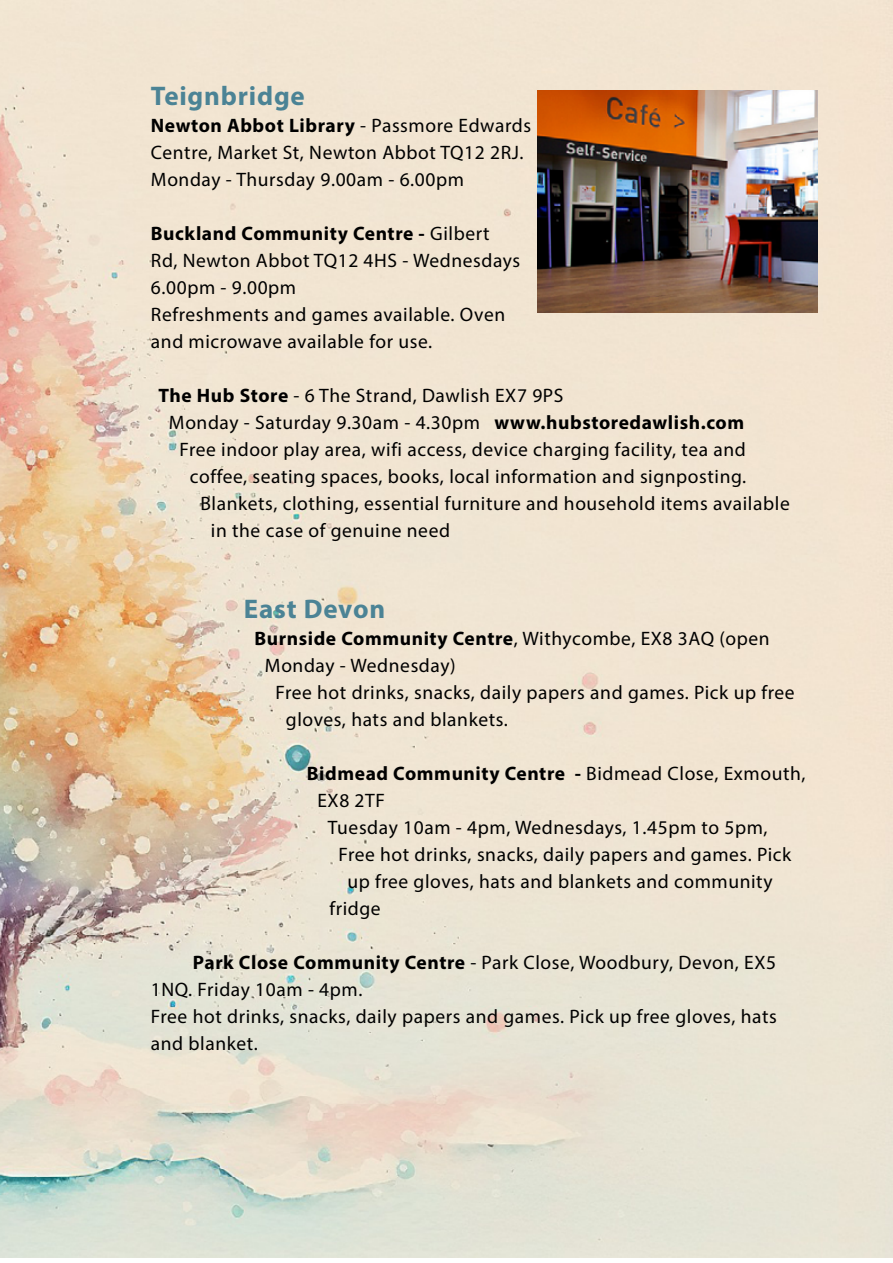
<style>
.page{position:relative;width:893px;height:1263px;background:#fff}
.page>*{position:absolute;margin:0;border:0;box-sizing:border-box;transform-origin:0 0}
.t1{font:700 27px "Myriad Pro";letter-spacing:.03em;color:#4b8395}
.t2{font:19.5px/27px "Myriad Pro";letter-spacing:.03em;color:#000}
.t3{font:700 19.5px "Myriad Pro";letter-spacing:.03em;color:#000}
.s1{font-weight:700}
.s2{font-weight:400}
</style>
<div class="page">
<img style="left:0;top:0;width:893px;height:1257px">
<img style="left:538px;top:91px;width:280px;height:221px">
<h1 class="t1" style="left:151px;top:78px;width:155px">Teignbridge</h1>
<p class="t2" style="left:151px;top:111px;width:382px"><span class="s1">Newton Abbot Library</span> - Passmore Edwards<br>Centre, Market St, Newton Abbot TQ12 2RJ.<br>Monday - Thursday 9.00am - 6.00pm</p>
<p class="t2" style="left:151px;top:219px;width:371px"><span class="s1">Buckland Community Centre -</span> Gilbert<br>Rd, Newton Abbot TQ12 4HS - Wednesdays<br>6.00pm - 9.00pm<br>Refreshments and games available. Oven and microwave available for use.</p>
<p class="t2" style="left:158px;top:381px;width:406px"><span class="s1">The Hub Store</span> - 6 The Strand, Dawlish EX7 9PS</p>
<p class="t2" style="left:169px;top:408px;width:577px">Monday - Saturday 9.30am - 4.30pm <span class="s1">www.hubstoredawlish.com</span></p>
<p class="t2" style="left:179px;top:435px;width:568px">Free indoor play area, wifi access, device charging facility, tea and</p>
<p class="t2" style="left:190px;top:462px;width:558px">coffee, seating spaces, books, local information and signposting.</p>
<p class="t2" style="left:200px;top:489px;width:591px">Blankets, clothing, essential furniture and household items available</p>
<p class="t2" style="left:211px;top:516px;width:241px">in the case of genuine need</p>
<h1 class="t1" style="left:244px;top:591px;width:143px">East Devon</h1>
<p class="t3" style="left:254px;top:625px;width:517px">Burnside Community Centre<span class="s2">, Withycombe, EX8 3AQ (open</span></p>
<p class="t2" style="left:265px;top:651px;width:192px">Monday - Wednesday)</p>
<p class="t2" style="left:275px;top:678px;width:521px">Free hot drinks, snacks, daily papers and games. Pick up free</p>
<p class="t2" style="left:286px;top:705px;width:223px">gloves, hats and blankets.</p>
<p class="t3" style="left:307px;top:760px;width:500px">Bidmead Community Centre - <span class="s2">Bidmead Close, Exmouth,</span></p>
<p class="t2" style="left:317px;top:786px;width:69px">EX8 2TF</p>
<p class="t2" style="left:328px;top:813px;width:441px">Tuesday 10am - 4pm, Wednesdays, 1.45pm to 5pm,</p>
<p class="t2" style="left:338px;top:840px;width:454px">Free hot drinks, snacks, daily papers and games. Pick</p>
<p class="t2" style="left:347px;top:867px;width:427px">up free gloves, hats and blankets and community</p>
<p class="t2" style="left:329px;top:894px;width:53px">fridge</p>
<p class="t2" style="left:151px;top:948px;width:627px;text-indent:42px"><span class="s1">Park Close Community Centre</span> - Park Close, Woodbury, Devon, EX5<br>1NQ. Friday 10am - 4pm.<br>Free hot drinks, snacks, daily papers and games. Pick up free gloves, hats and blanket.</p>
</div>
